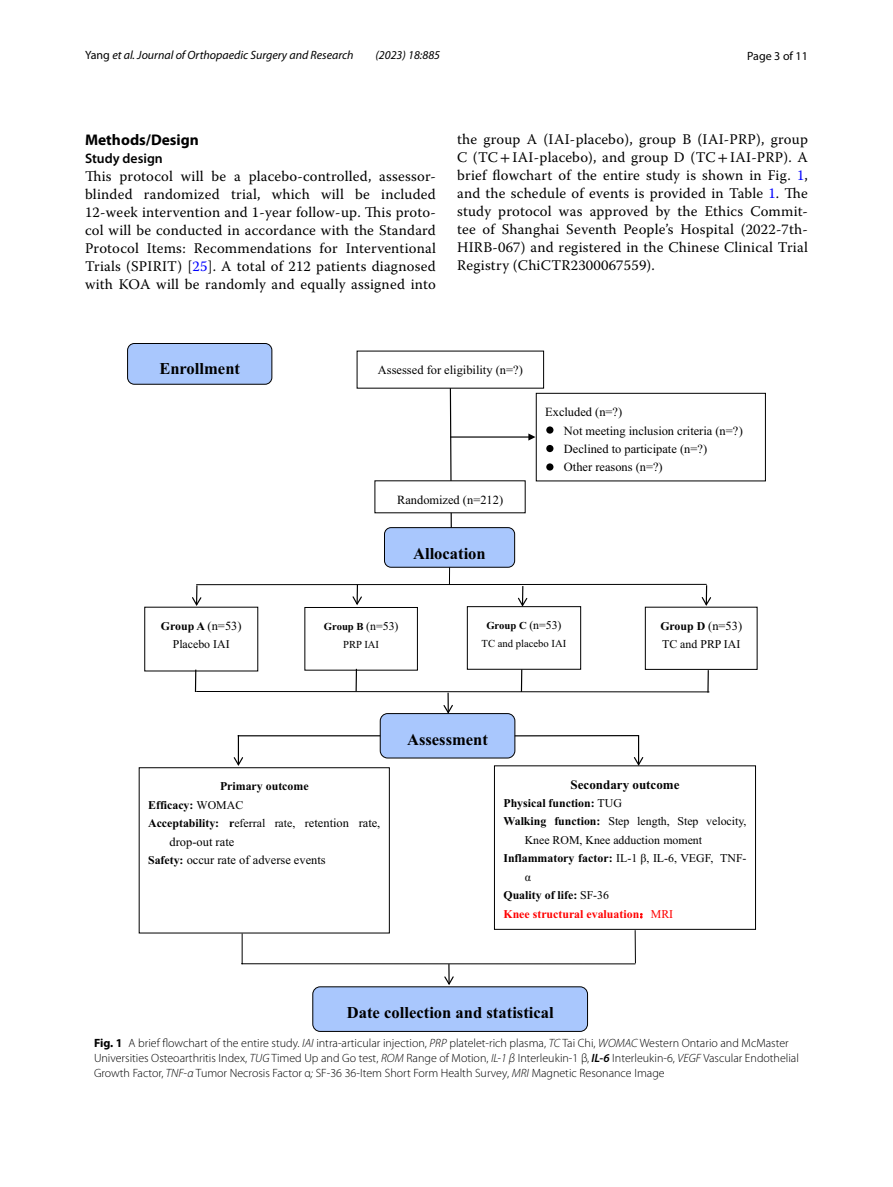
<style>
.page{position:relative;width:893px;height:1187px;background:#fff}
.page>*{position:absolute;margin:0;border:0;box-sizing:border-box;transform-origin:0 0}
.t1{font:700 16.5px "Times New Roman";color:#000}
.t2{font:700 15.45px "Myriad Pro";color:#000}
.t3{font:14.7px/18px "Warnock Pro";letter-spacing:.015em;color:#000;text-align:justify}
.t4{font:600 13.8px "Myriad Pro";color:#000}
.t5{font:700 13.05px "Times New Roman";color:#000}
.t6{font:12.45px/18.5px "Times New Roman";color:#000}
.t7{font:300 12px/15px "Myriad Pro";color:#000}
.t8{font:italic 12px "Myriad Pro";color:#000}
.t9{font:12px "Myriad Pro";color:#000}
.t10{font:11.85px/18.1px "Times New Roman";color:#000}
.t11{font:700 11.85px/18.5px "Times New Roman";color:#000}
.t12{font:700 11.85px "Times New Roman";color:#f00}
.t13{font:10.65px/18px "Times New Roman";color:#000;text-align:center}
.t14{font:700 10.65px/18px "Times New Roman";color:#000;text-align:center}
.s1{font-style:normal}
.s2{color:#00f}
.s3{font-family:"STIX"}
.s4{font-weight:700}
.s5{font-size:12.45px}
.s6{font-size:11.85px}
.s7{font-weight:400;font-size:11.85px}
.s8{font-weight:400}
.s9{font-weight:400;font-size:12.45px}
.s10{font-weight:700;font-size:11.85px}
.s11{font-style:italic}
.s12{font-weight:600;font-style:italic}
</style>
<div class="page">
<div style="left:536px;top:393px;width:230px;height:88px;border:1px solid #000"></div>
<svg style="left:546px;top:426px;width:7px;height:7px"></svg>
<svg style="left:546px;top:445px;width:7px;height:7px"></svg>
<svg style="left:546px;top:463px;width:7px;height:7px"></svg>
<div style="left:494px;top:765px;width:262px;height:164px;background:#fff;border:1px solid #000"></div>
<div style="left:313px;top:986px;width:274px;height:45px;background:#a9c7fd;border-radius:7px"></div>
<div style="left:312px;top:986px;width:276px;height:45px;border:1px solid #000;border-radius:7px"></div>
<svg style="left:448px;top:387px;width:7px;height:140px"></svg>
<div style="left:374px;top:480px;width:152px;height:33px;background:#fff"></div>
<hr style="left:450px;top:436px;width:80px;height:1px;background:#000">
<svg style="left:528px;top:433px;width:7px;height:7px"></svg>
<div style="left:128px;top:343px;width:144px;height:41px;background:#a9c7fd;border-radius:7px"></div>
<div style="left:127px;top:343px;width:145px;height:41px;border:1px solid #000;border-radius:7px"></div>
<div style="left:384px;top:527px;width:131px;height:40px;background:#a9c7fd;border-radius:7px"></div>
<div style="left:384px;top:527px;width:131px;height:40px;border:1px solid #000;border-radius:7px"></div>
<div style="left:380px;top:713px;width:135px;height:45px;background:#a9c7fd;border-radius:7px"></div>
<div style="left:380px;top:713px;width:135px;height:45px;border:1px solid #000;border-radius:7px"></div>
<hr style="left:242px;top:933px;width:1px;height:31px;background:#000">
<hr style="left:241px;top:963px;width:394px;height:1px;background:#000">
<div style="left:304px;top:607px;width:114px;height:63px;background:#fff;border:1px solid #000"></div>
<hr style="left:196px;top:584px;width:511px;height:1px;background:#000">
<svg style="left:449px;top:567px;width:1px;height:17px"></svg>
<div style="left:467px;top:606px;width:114px;height:63px;background:#fff;border:1px solid #000"></div>
<svg style="left:191px;top:585px;width:11px;height:22px"></svg>
<hr style="left:356px;top:584px;width:2px;height:20px;background:#000">
<svg style="left:352px;top:595px;width:10px;height:10px"></svg>
<svg style="left:517px;top:586px;width:11px;height:21px"></svg>
<svg style="left:701px;top:585px;width:11px;height:22px"></svg>
<svg style="left:195px;top:669px;width:1px;height:23px"></svg>
<svg style="left:356px;top:668px;width:1px;height:23px"></svg>
<svg style="left:521px;top:669px;width:1px;height:22px"></svg>
<hr style="left:707px;top:670px;width:2px;height:22px;background:#000">
<hr style="left:196px;top:691px;width:513px;height:1px;background:#000">
<hr style="left:447px;top:692px;width:2px;height:20px;background:#000">
<svg style="left:442px;top:703px;width:12px;height:12px"></svg>
<hr style="left:238px;top:735px;width:142px;height:1px;background:#000">
<hr style="left:515px;top:735px;width:124px;height:1px;background:#000">
<svg style="left:233px;top:735px;width:11px;height:31px"></svg>
<svg style="left:633px;top:735px;width:11px;height:32px"></svg>
<hr style="left:635px;top:930px;width:1px;height:33px;background:#000">
<svg style="left:443px;top:964px;width:12px;height:21px"></svg>
<p class="t8" style="left:85px;top:48px;width:270px"><span class="s1">Yang</span> et al. Journal of Orthopaedic Surgery and Research</p>
<p class="t8" style="left:375px;top:48px;width:66px">(2023) 18:885</p>
<p class="t9" style="left:747px;top:48px;width:62px">Page 3 of 11</p>
<p class="t2" style="left:85px;top:129px;width:115px">Methods/Design</p>
<p class="t4" style="left:85px;top:149px;width:79px">Study design</p>
<p class="t3" style="left:85px;top:166px;width:352px">This protocol will be a placebo-controlled, assessor&shy;blinded randomized trial, which will be included 12-week intervention and 1-year follow-up. This proto&shy;col will be conducted in accordance with the Standard Protocol Items: Recommendations for Interventional Trials (SPIRIT) [<span class="s2">25</span>]. A total of 212 patients diagnosed with KOA will be randomly and equally assigned into</p>
<p class="t3" style="left:457px;top:130px;width:352px">the group A (IAI-placebo), group B (IAI-PRP), group C (TC<span class="s3">+</span>IAI-placebo), and group D (TC<span class="s3">+</span>IAI-PRP). A brief flowchart of the entire study is shown in Fig. <span class="s2">1</span>, and the schedule of events is provided in Table <span class="s2">1</span>. The study protocol was approved by the Ethics Commit&shy;tee of Shanghai Seventh People’s Hospital (2022-7th-HIRB-067) and registered in the Chinese Clinical Trial Registry (ChiCTR2300067559).</p>
<p class="t1" style="left:159px;top:357px;width:82px">Enrollment</p>
<p class="t6" style="left:378px;top:360px;width:146px">Assessed for eligibility (n=?)</p>
<p class="t6" style="left:397px;top:490px;width:108px">Randomized (n=212)</p>
<p class="t1" style="left:413px;top:541px;width:74px">Allocation</p>
<p class="t6" style="left:564px;top:402px;width:180px;text-indent:-19px">Excluded (n=?)<br>Not meeting inclusion criteria (n=?)<br>Declined to participate (n=?)<br>Other reasons (n=?)</p>
<p class="t10" style="left:161px;top:616px;width:82px;text-align:center"><span class="s4">Group A</span> <span class="s5">(n=53)<br></span>Placebo IAI</p>
<p class="t13" style="left:482px;top:616px;width:86px"><span class="s4">Group C</span> <span class="s6">(n=53)<br></span>TC and placebo IAI</p>
<p class="t14" style="left:324px;top:617px;width:76px">Group B <span class="s7">(n=53)<br></span><span class="s8">PRP IAI</span></p>
<p class="t1" style="left:407px;top:727px;width:82px">Assessment</p>
<p class="t10" style="left:660px;top:616px;width:83px"><span class="s4">Group D</span> <span class="s5">(n=53)<br></span>TC and PRP IAI</p>
<p class="t11" style="left:148px;top:777px;width:234px;text-indent:72px">Primary outcome<br>Efficacy: <span class="s8">WOMAC<br></span>Acceptability: r<span class="s8">eferral rate, r</span><span class="s9">etention rate,</span></p>
<p class="t6" style="left:148px;top:832px;width:179px;text-indent:21px">drop-out rate<br><span class="s10">Safety:</span> occur rate of adverse events</p>
<p class="t5" style="left:571px;top:775px;width:110px">Secondary outcome</p>
<p class="t11" style="left:503px;top:793px;width:120px">Physical function: <span class="s8">TUG</span></p>
<p class="t10" style="left:503px;top:812px;width:245px"><span class="s4">Walking function:</span> Step length, Step velocity,</p>
<p class="t10" style="left:525px;top:830px;width:179px">Knee ROM, Knee adduction moment</p>
<p class="t10" style="left:503px;top:849px;width:245px"><span class="s4">Inflammatory factor:</span> IL-1 β, IL-6, VEGF, TNF-</p>
<p class="t10" style="left:525px;top:867px;width:8px">α</p>
<p class="t11" style="left:503px;top:885px;width:107px">Quality of life: <span class="s8">SF-36</span></p>
<p class="t12" style="left:503px;top:905px;width:171px">Knee structural evaluation <span class="s8">MRI</span></p>
<p class="t1" style="left:347px;top:1000px;width:208px">Date collection and statistical</p>
<p class="t7" style="left:94px;top:1035px;width:706px"><span class="s4">Fig. 1</span> A brief flowchart of the entire study. <span class="s11">IAI</span> intra-articular injection, <span class="s11">PRP</span> platelet-rich plasma, <span class="s11">TC</span> Tai Chi, <span class="s11">WOMAC</span> Western Ontario and McMaster<br>Universities Osteoarthritis Index, <span class="s11">TUG</span> Timed Up and Go test, <span class="s11">ROM</span> Range of Motion, <span class="s11">IL-1 β</span> Interleukin-1 β, <span class="s12">IL-6</span> Interleukin-6, <span class="s11">VEGF</span> Vascular Endothelial<br>Growth Factor, <span class="s11">TNF-α</span> Tumor Necrosis Factor α<span class="s11">;</span> SF-36 36-Item Short Form Health Survey, <span class="s11">MRI</span> Magnetic Resonance Image</p>
</div>
